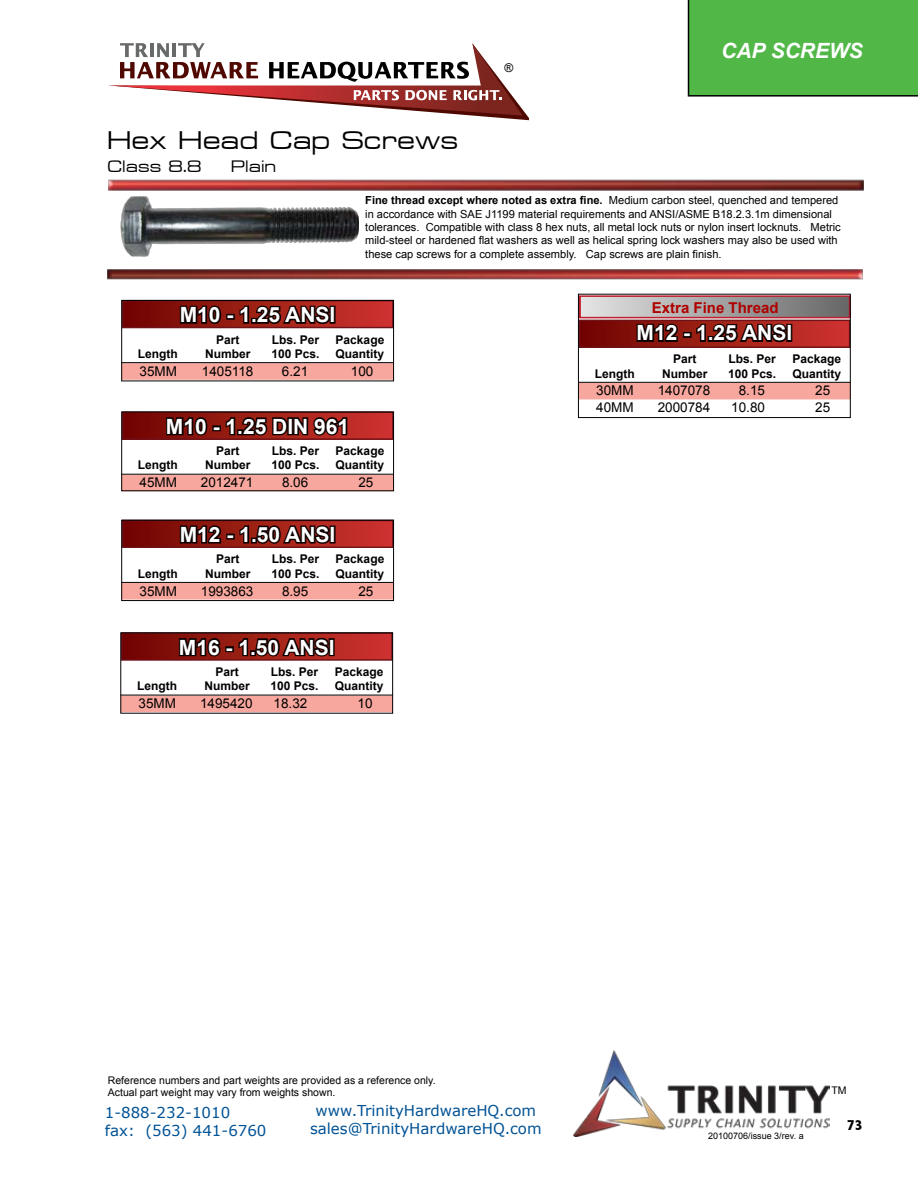
<style>
.page{position:relative;width:918px;height:1188px;background:#fff}
.page>*{position:absolute;margin:0;border:0;box-sizing:border-box;transform-origin:0 0}
.t1{font:30px "Metrostyle Extended";color:#000}
.t2{font:700 21px "Arial";color:#fff}
.t3{font:italic 700 21px "Arial";color:#fff}
.t4{font:19.5px "Metrostyle Extended";color:#000}
.t5{font:15px/18px "Verdana";color:#005295}
.t6{font:700 15px "Arial";color:#af0000}
.t7{font:800 condensed 15px "Abadi";color:#000}
.t8{font:13.5px "Arial";color:#000}
.t9{font:700 12px "Arial";color:#000}
.t10{font:12px "Arial";color:#000}
.t11{font:11.1px/13.4px "Arial";color:#000}
.t12{font:10.5px/12.6px "Arial";color:#000}
.t13{font:9px "Arial";color:#000}
.s1{font-weight:700}
</style>
<div class="page">
<div style="left:688px;top:0;width:230px;height:97px;background:#51b848"></div>
<svg style="left:108px;top:43px;width:421px;height:77px"></svg>
<img style="left:107px;top:269px;width:756px;height:11px">
<img style="left:108px;top:179px;width:756px;height:12px">
<img style="left:116px;top:189px;width:242px;height:68px">
<div style="left:122px;top:363px;width:272px;height:17px;background:#f8a79e;border:2px solid #f8a79e"></div>
<hr style="left:122px;top:362px;width:272px;height:1px;background:#000">
<svg style="left:124px;top:302px;width:267px;height:24px;background:#9e1b17"></svg>
<div style="left:122px;top:300px;width:271px;height:28px;border:1px solid #6e1319"></div>
<svg style="left:178px;top:299px;width:45px;height:30px"></svg>
<div style="left:226px;top:314px;width:9px;height:6px;border:3px solid #0d0000"></div>
<svg style="left:238px;top:302px;width:94px;height:26px;background:#56110c"></svg>
<div style="left:330px;top:306px;width:6px;height:18px;border:3px solid #0d0000"></div>
<div style="left:122px;top:583px;width:272px;height:17px;background:#f8a79e"></div>
<hr style="left:122px;top:582px;width:272px;height:1px;background:#000">
<svg style="left:124px;top:522px;width:267px;height:24px;background:#9e1b17"></svg>
<div style="left:122px;top:520px;width:271px;height:28px;border:1px solid #6e1319"></div>
<svg style="left:178px;top:519px;width:45px;height:29px"></svg>
<div style="left:226px;top:534px;width:9px;height:6px;border:3px solid #0d0000"></div>
<svg style="left:238px;top:522px;width:94px;height:26px;background:#55110c"></svg>
<div style="left:330px;top:525px;width:6px;height:19px;border:3px solid #0d0000"></div>
<div style="left:578px;top:383px;width:272px;height:16px;background:#f8a79e"></div>
<hr style="left:578px;top:382px;width:272px;height:1px;background:#000">
<svg style="left:581px;top:322px;width:267px;height:24px;background:#9e1b17"></svg>
<div style="left:579px;top:320px;width:271px;height:28px;border:1px solid #6e1319"></div>
<svg style="left:635px;top:318px;width:45px;height:29px"></svg>
<div style="left:683px;top:332px;width:9px;height:6px;border:3px solid #0d0000"></div>
<svg style="left:695px;top:320px;width:94px;height:26px;background:#56110c"></svg>
<div style="left:786px;top:324px;width:6px;height:18px;border:3px solid #0d0000"></div>
<div style="left:580px;top:296px;width:270px;height:22px;background:linear-gradient(to right,#e5e5e5,#666)"></div>
<div style="left:579px;top:295px;width:271px;height:23px;border:2px solid #be1e2d"></div>
<div style="left:121px;top:696px;width:272px;height:16px;background:#f8a79e"></div>
<hr style="left:121px;top:695px;width:272px;height:1px;background:#000">
<svg style="left:123px;top:635px;width:268px;height:24px;background:#9e1b17"></svg>
<div style="left:121px;top:632px;width:272px;height:29px;border:1px solid #6e1319"></div>
<svg style="left:177px;top:632px;width:46px;height:29px"></svg>
<div style="left:225px;top:646px;width:9px;height:6px;border:3px solid #0d0000"></div>
<svg style="left:237px;top:635px;width:95px;height:25px;background:#54100b"></svg>
<div style="left:329px;top:638px;width:6px;height:18px;border:3px solid #0d0000"></div>
<div style="left:122px;top:475px;width:272px;height:16px;background:#f8a79e"></div>
<hr style="left:122px;top:474px;width:272px;height:1px;background:#000">
<svg style="left:124px;top:414px;width:267px;height:24px;background:#9d1a17"></svg>
<div style="left:122px;top:411px;width:271px;height:29px;border:1px solid #6e1319"></div>
<svg style="left:164px;top:411px;width:46px;height:29px"></svg>
<div style="left:212px;top:425px;width:9px;height:6px;border:3px solid #0d0000"></div>
<svg style="left:224px;top:414px;width:125px;height:25px;background:#55110c"></svg>
<div style="left:122px;top:300px;width:272px;height:81px;border:1px solid #000"></div>
<div style="left:122px;top:520px;width:272px;height:81px;border:1px solid #000"></div>
<div style="left:578px;top:294px;width:272px;height:124px;border:1px solid #000"></div>
<img style="left:574px;top:1051px;width:255px;height:85px">
<p class="t10" style="left:504px;top:59px;width:10px">®</p>
<h2 class="t3" style="left:721px;top:37px;width:143px">CAP SCREWS</h2>
<h1 class="t1" style="left:107px;top:125px;width:353px">Hex Head Cap Screws</h1>
<h3 class="t4" style="left:107px;top:156px;width:96px">Class 8.8</h3>
<h3 class="t4" style="left:231px;top:156px;width:47px">Plain</h3>
<p class="t11" style="left:365px;top:194px;width:477px"><span class="s1">Fine thread except where noted as extra fine.</span> Medium carbon steel, quenched and tempered in accordance with SAE J1199 material requirements and ANSI/ASME B18.2.3.1m dimensional tolerances. Compatible with class 8 hex nuts, all metal lock nuts or nylon insert locknuts. Metric mild-steel or hardened flat washers as well as helical spring lock washers may also be used with these cap screws for a complete assembly. Cap screws are plain finish.</p>
<h2 class="t2" style="left:180px;top:301px;width:157px">M10 - 1.25 ANSI</h2>
<p class="t9" style="left:216px;top:331px;width:25px">Part</p>
<p class="t9" style="left:272px;top:331px;width:49px">Lbs. Per</p>
<p class="t9" style="left:336px;top:331px;width:50px">Package</p>
<p class="t9" style="left:138px;top:346px;width:41px">Length</p>
<p class="t9" style="left:205px;top:346px;width:47px">Number</p>
<p class="t9" style="left:271px;top:346px;width:50px">100 Pcs.</p>
<p class="t9" style="left:336px;top:346px;width:50px">Quantity</p>
<p class="t8" style="left:139px;top:362px;width:39px">35MM</p>
<p class="t8" style="left:202px;top:362px;width:53px">1405118</p>
<p class="t8" style="left:282px;top:362px;width:28px">6.21</p>
<p class="t8" style="left:351px;top:362px;width:24px">100</p>
<h2 class="t2" style="left:166px;top:412px;width:185px">M10 - 1.25 DIN 961</h2>
<p class="t9" style="left:216px;top:443px;width:25px">Part</p>
<p class="t9" style="left:272px;top:443px;width:49px">Lbs. Per</p>
<p class="t9" style="left:336px;top:443px;width:50px">Package</p>
<p class="t9" style="left:138px;top:457px;width:41px">Length</p>
<p class="t9" style="left:205px;top:457px;width:47px">Number</p>
<p class="t9" style="left:271px;top:457px;width:50px">100 Pcs.</p>
<p class="t9" style="left:336px;top:457px;width:50px">Quantity</p>
<p class="t8" style="left:139px;top:474px;width:39px">45MM</p>
<p class="t8" style="left:201px;top:474px;width:54px">2012471</p>
<p class="t8" style="left:282px;top:474px;width:28px">8.06</p>
<p class="t8" style="left:358px;top:474px;width:17px">25</p>
<h2 class="t2" style="left:180px;top:521px;width:157px">M12 - 1.50 ANSI</h2>
<p class="t9" style="left:216px;top:551px;width:25px">Part</p>
<p class="t9" style="left:272px;top:551px;width:49px">Lbs. Per</p>
<p class="t9" style="left:336px;top:551px;width:50px">Package</p>
<p class="t9" style="left:138px;top:566px;width:41px">Length</p>
<p class="t9" style="left:205px;top:566px;width:47px">Number</p>
<p class="t9" style="left:271px;top:566px;width:50px">100 Pcs.</p>
<p class="t9" style="left:336px;top:566px;width:50px">Quantity</p>
<p class="t8" style="left:139px;top:582px;width:39px">35MM</p>
<p class="t8" style="left:201px;top:582px;width:54px">1993863</p>
<p class="t8" style="left:282px;top:582px;width:28px">8.95</p>
<p class="t8" style="left:358px;top:582px;width:17px">25</p>
<h2 class="t2" style="left:179px;top:633px;width:157px">M16 - 1.50 ANSI</h2>
<p class="t9" style="left:215px;top:664px;width:25px">Part</p>
<p class="t9" style="left:271px;top:664px;width:49px">Lbs. Per</p>
<p class="t9" style="left:335px;top:664px;width:50px">Package</p>
<p class="t9" style="left:137px;top:678px;width:41px">Length</p>
<p class="t9" style="left:204px;top:678px;width:47px">Number</p>
<p class="t9" style="left:271px;top:678px;width:50px">100 Pcs.</p>
<p class="t9" style="left:335px;top:678px;width:50px">Quantity</p>
<p class="t8" style="left:139px;top:695px;width:39px">35MM</p>
<p class="t8" style="left:200px;top:695px;width:54px">1495420</p>
<p class="t8" style="left:274px;top:695px;width:35px">18.32</p>
<p class="t8" style="left:358px;top:695px;width:17px">10</p>
<h3 class="t6" style="left:652px;top:298px;width:128px">Extra Fine Thread</h3>
<h2 class="t2" style="left:637px;top:319px;width:157px">M12 - 1.25 ANSI</h2>
<p class="t9" style="left:673px;top:351px;width:25px">Part</p>
<p class="t9" style="left:729px;top:351px;width:49px">Lbs. Per</p>
<p class="t9" style="left:792px;top:351px;width:50px">Package</p>
<p class="t9" style="left:595px;top:365px;width:41px">Length</p>
<p class="t9" style="left:662px;top:365px;width:47px">Number</p>
<p class="t9" style="left:728px;top:365px;width:50px">100 Pcs.</p>
<p class="t9" style="left:792px;top:365px;width:50px">Quantity</p>
<p class="t8" style="left:596px;top:382px;width:39px">30MM</p>
<p class="t8" style="left:658px;top:382px;width:54px">1407078</p>
<p class="t8" style="left:739px;top:382px;width:28px">8.15</p>
<p class="t8" style="left:815px;top:382px;width:17px">25</p>
<p class="t8" style="left:596px;top:398px;width:39px">40MM</p>
<p class="t8" style="left:658px;top:398px;width:54px">2000784</p>
<p class="t8" style="left:731px;top:398px;width:35px">10.80</p>
<p class="t8" style="left:815px;top:398px;width:17px">25</p>
<p class="t12" style="left:108px;top:1074px;width:329px">Reference numbers and part weights are provided as a reference only.<br>Actual part weight may vary from weights shown.</p>
<h3 class="t5" style="left:105px;top:1104px;width:163px">1-888-232-1010<br>fax: (563) 441-6760</h3>
<h3 class="t5" style="left:310px;top:1102px;width:233px;text-align:center">www.TrinityHardwareHQ.com sales@TrinityHardwareHQ.com</h3>
<p class="t13" style="left:708px;top:1130px;width:97px">20100706/issue 3/rev. a</p>
<p class="t12" style="left:831px;top:1084px;width:17px">TM</p>
<h3 class="t7" style="left:847px;top:1117px;width:17px">73</h3>
</div>
